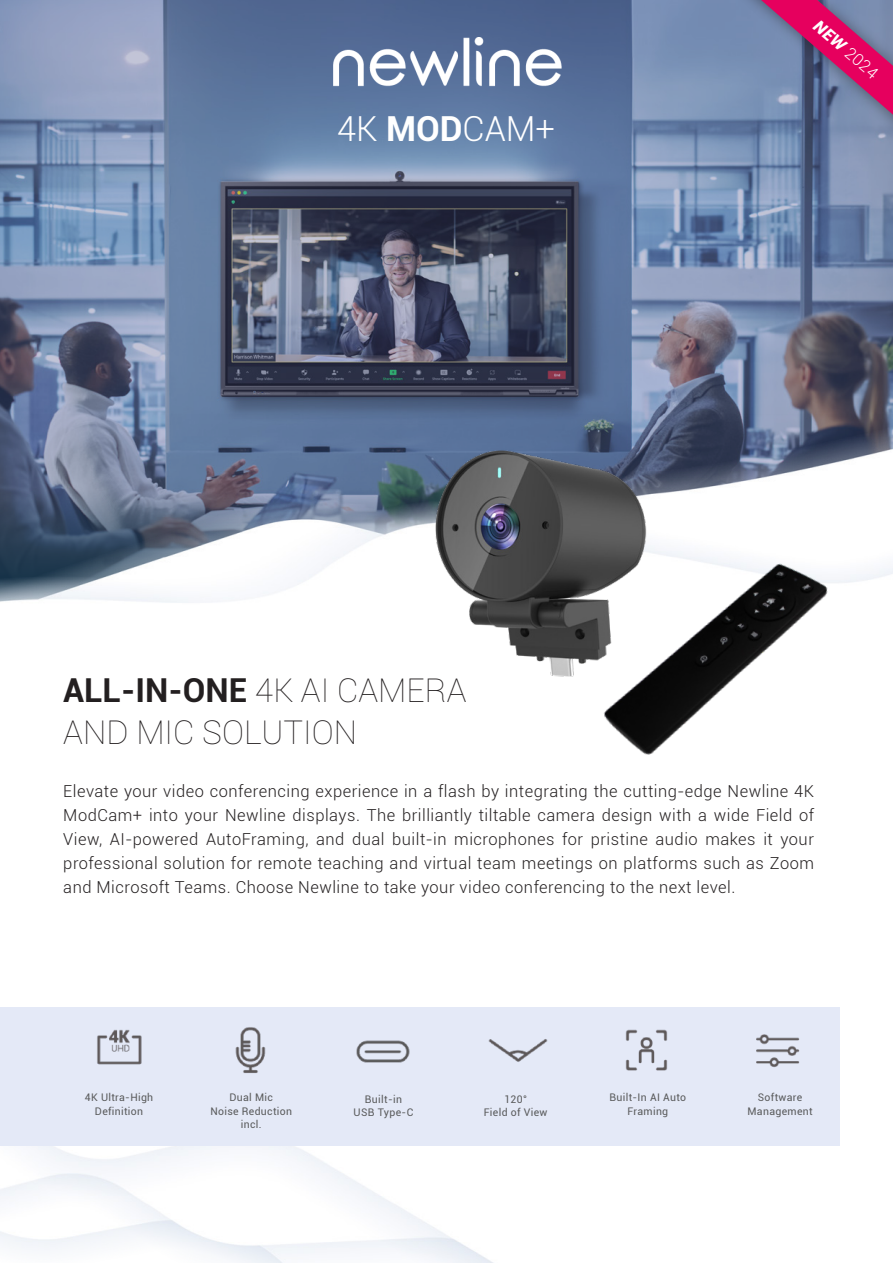
<style>
.page{position:relative;width:893px;height:1263px;background:#fff}
.page>*{position:absolute;margin:0;border:0;box-sizing:border-box;transform-origin:0 0}
.t1{font:300 34.5px "Roboto";color:#fff}
.t2{font:700 33px "Roboto";color:#231f20}
.t3{font:100 33px "Roboto";color:#231f20}
.Main_Description{font:300 16.5px/24px "Roboto";letter-spacing:.03em;color:#231f20;text-align:justify}
.t4{font:300 16.5px "Roboto";color:#fff}
.t5{font:10.5px/13.5px "Roboto";letter-spacing:.03em;color:#595a5b;text-align:center}
.s1{font-weight:700}
.s2{font-weight:900;font-style:italic}
.s3{font-weight:100}
</style>
<div class="page">
<svg style="left:0;top:0;width:893px;height:395px;background:#667696"></svg>
<img style="left:0;top:395px;width:893px;height:208px">
<div style="left:0;top:1007px;width:839px;height:139px;background:#e4e9f7"></div>
<img style="left:334px;top:38px;width:227px;height:64px">
<img style="left:625px;top:1029px;width:43px;height:42px">
<img style="left:756px;top:1034px;width:44px;height:34px">
<img style="left:488px;top:1039px;width:60px;height:23px">
<img style="left:235px;top:1027px;width:31px;height:46px">
<img style="left:356px;top:1040px;width:54px;height:23px">
<img style="left:97px;top:1029px;width:45px;height:36px">
<img style="left:409px;top:406px;width:264px;height:271px">
<img style="left:557px;top:523px;width:336px;height:232px">
<div style="left:717px;top:0;width:176px;height:188px;background:#231f20;opacity:.5"></div>
<svg style="left:761px;top:0;width:132px;height:115px;background:#95558c"></svg>
<p class="t1" style="left:337px;top:104px;width:219px">4K <span class="s1">MOD</span>CAM+</p>
<p class="t4" style="left:824px;top:15px;width:81px;rotate:41deg"><span class="s2">NEW</span> 2024</p>
<p class="t2" style="left:63px;top:667px;width:405px">ALL-IN-ONE <span class="s3">4K AI CAMERA</span></p>
<p class="t3" style="left:63px;top:710px;width:295px">AND MIC SOLUTION</p>
<p class="Main_Description" style="left:63px;top:778px;width:752px">Elevate your video conferencing experience in a flash by integrating the cutting-edge Newline 4K ModCam+ into your Newline displays. The brilliantly tiltable camera design with a wide Field of View, AI-powered AutoFraming, and dual built-in microphones for pristine audio makes it your professional solution for remote teaching and virtual team meetings on platforms such as Zoom and Microsoft Teams. Choose Newline to take your video conferencing to the next level.</p>
<p class="t5" style="left:85px;top:1090px;width:70px">4K Ultra-High</p>
<p class="t5" style="left:95px;top:1104px;width:50px">Definition</p>
<p class="t5" style="left:229px;top:1090px;width:45px">Dual Mic</p>
<p class="t5" style="left:210px;top:1104px;width:83px">Noise Reduction incl.</p>
<p class="t5" style="left:365px;top:1092px;width:39px">Built-in</p>
<p class="t5" style="left:354px;top:1105px;width:61px">USB Type-C</p>
<p class="t5" style="left:504px;top:1092px;width:24px">120°</p>
<p class="t5" style="left:484px;top:1105px;width:65px">Field of View</p>
<p class="t5" style="left:609px;top:1090px;width:78px">Built-In AI Auto<br>Framing</p>
<p class="t5" style="left:758px;top:1090px;width:46px">Software</p>
<p class="t5" style="left:747px;top:1104px;width:67px">Management</p>
</div>
